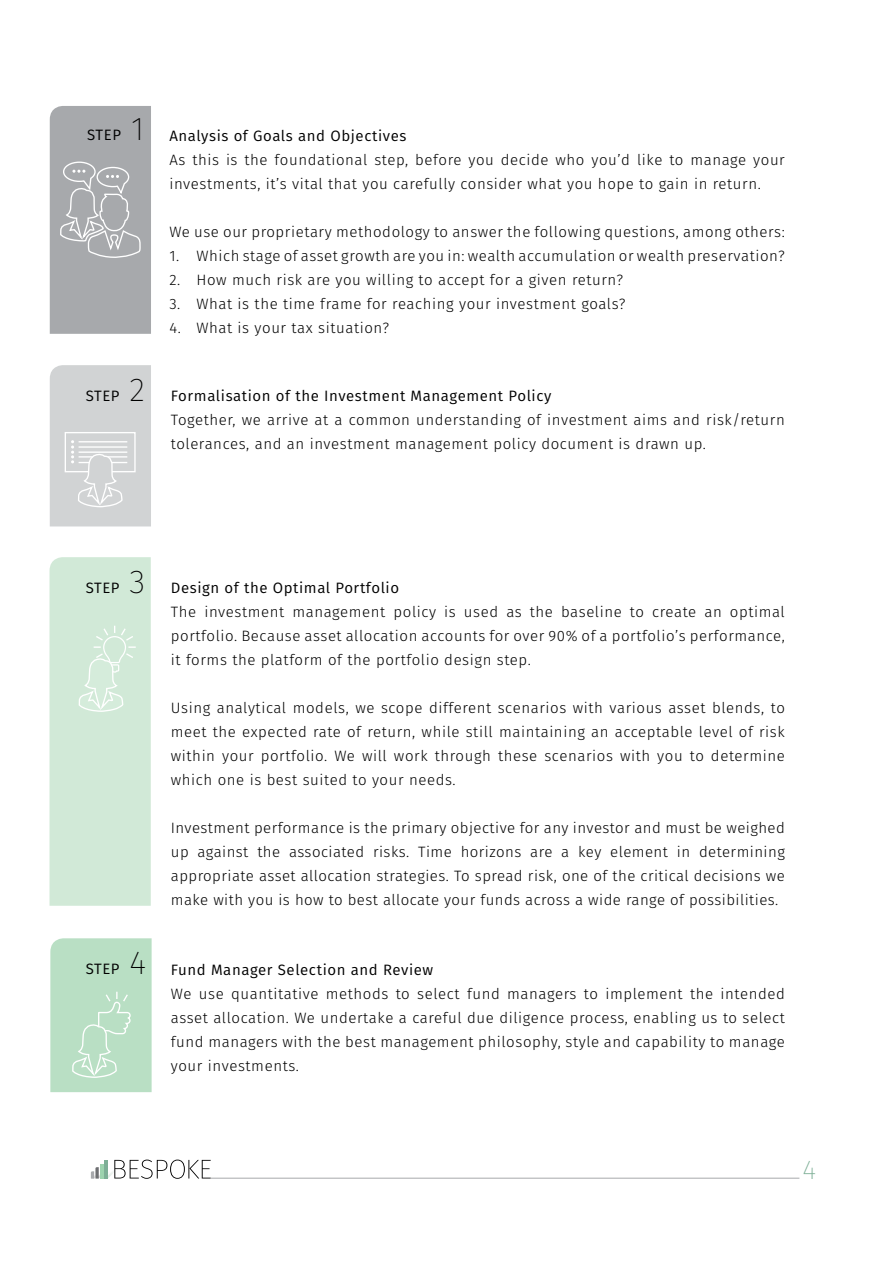
<style>
.page{position:relative;width:893px;height:1263px;background:#fff}
.page>*{position:absolute;margin:0;border:0;box-sizing:border-box;transform-origin:0 0}
.t1{font:200 27px "Fira Sans";color:#7daf96}
.t2{font:300 15px/24px "Fira Sans";letter-spacing:.04em;color:#000;text-align:justify}
.t3{font:15px "Fira Sans";letter-spacing:.04em;color:#000}
.s1{font-weight:200;font-size:33px}
</style>
<div class="page">
<svg style="left:50px;top:106px;width:101px;height:228px;background:#aaacaf"></svg>
<svg style="left:50px;top:365px;width:101px;height:161px;background:#d3d5d6"></svg>
<div style="left:50px;top:557px;width:101px;height:349px;background:#d1e9d7"></div>
<svg style="left:50px;top:938px;width:102px;height:154px;background:#bce0c6"></svg>
<svg style="left:91px;top:1159px;width:120px;height:20px"></svg>
<hr style="left:211px;top:1178px;width:588px;height:1px;background:#a7a9ac">
<p class="t3" style="left:87px;top:124px;width:58px">STEP <span class="s1">1</span></p>
<p class="t3" style="left:86px;top:384px;width:61px">STEP <span class="s1">2</span></p>
<p class="t3" style="left:169px;top:125px;width:239px">Analysis of Goals and Objectives</p>
<p class="t2" style="left:169px;top:148px;width:617px">As this is the foundational step, before you decide who you’d like to manage your investments, it’s vital that you carefully consider what you hope to gain in return.</p>
<p class="t2" style="left:169px;top:220px;width:617px">We use our proprietary methodology to answer the following questions, among others:</p>
<p class="t2" style="left:169px;top:244px;width:617px">1. Which stage of asset growth are you in: wealth accumulation or wealth preservation?</p>
<p class="t2" style="left:169px;top:268px;width:455px">2. How much risk are you willing to accept for a given return?</p>
<p class="t2" style="left:169px;top:292px;width:458px">3. What is the time frame for reaching your investment goals?</p>
<p class="t2" style="left:169px;top:316px;width:221px">4. What is your tax situation?</p>
<p class="t3" style="left:171px;top:385px;width:382px">Formalisation of the Investment Management Policy</p>
<p class="t2" style="left:171px;top:408px;width:615px">Together, we arrive at a common understanding of investment aims and risk/return tolerances, and an investment management policy document is drawn up.</p>
<p class="t3" style="left:86px;top:576px;width:61px">STEP <span class="s1">3</span></p>
<p class="t3" style="left:86px;top:957px;width:62px">STEP <span class="s1">4</span></p>
<p class="t3" style="left:171px;top:577px;width:230px">Design of the Optimal Portfolio</p>
<p class="t2" style="left:171px;top:600px;width:615px">The investment management policy is used as the baseline to create an optimal portfolio. Because asset allocation accounts for over 90% of a portfolio’s performance, it forms the platform of the portfolio design step.</p>
<p class="t2" style="left:171px;top:696px;width:615px">Using analytical models, we scope different scenarios with various asset blends, to meet the expected rate of return, while still maintaining an acceptable level of risk within your portfolio. We will work through these scenarios with you to determine which one is best suited to your needs.</p>
<p class="t2" style="left:171px;top:816px;width:615px">Investment performance is the primary objective for any investor and must be weighed up against the associated risks. Time horizons are a key element in determining appropriate asset allocation strategies. To spread risk, one of the critical decisions we make with you is how to best allocate your funds across a wide range of possibilities.</p>
<p class="t3" style="left:171px;top:958px;width:264px">Fund Manager Selection and Review</p>
<p class="t2" style="left:171px;top:981px;width:616px">We use quantitative methods to select fund managers to implement the intended asset allocation. We undertake a careful due diligence process, enabling us to select fund managers with the best management philosophy, style and capability to manage your investments.</p>
<h1 class="t1" style="left:802px;top:1150px;width:15px">4</h1>
</div>
